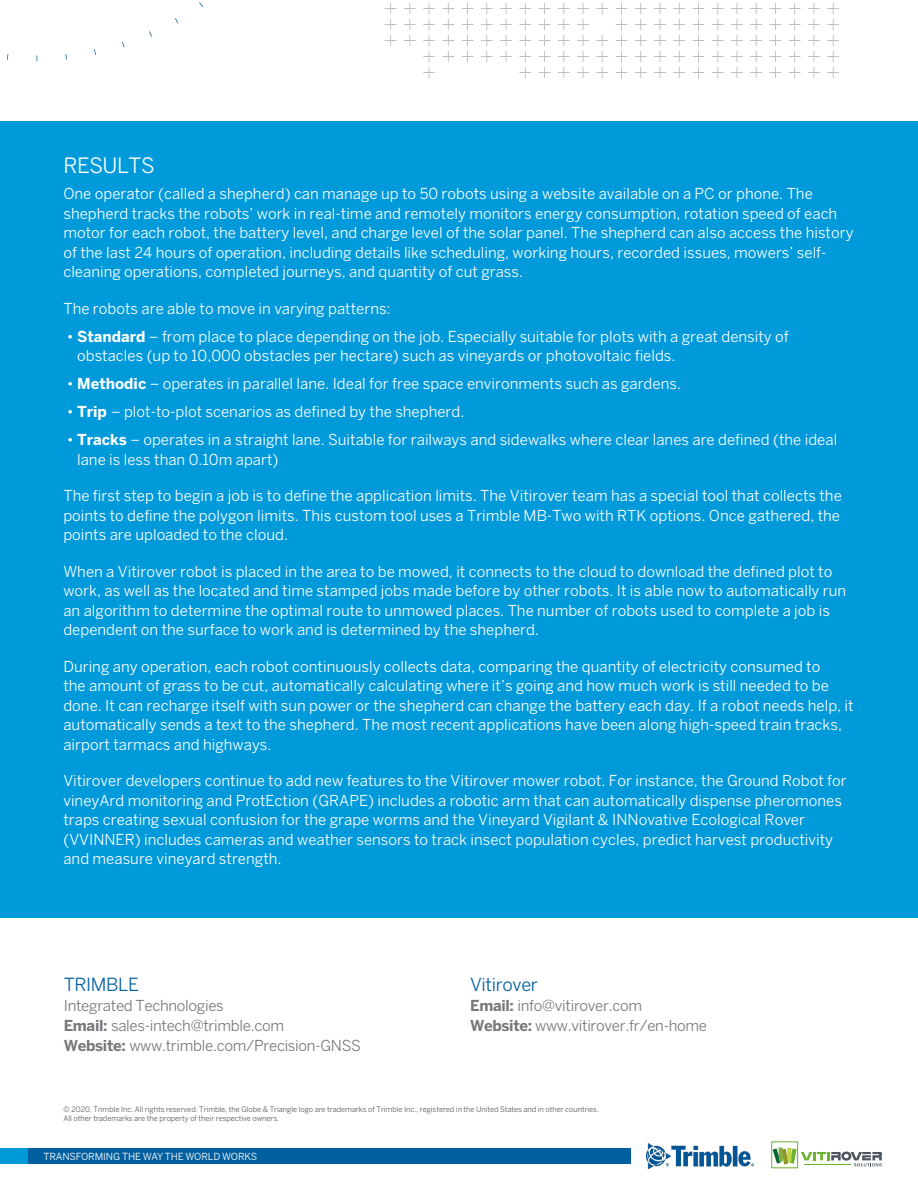
<style>
.page{position:relative;width:918px;height:1188px;background:#fff}
.page>*{position:absolute;margin:0;border:0;box-sizing:border-box;transform-origin:0 0}
.t1{font:21px "Benton Sans";letter-spacing:-.02em;color:#fff}
.t2{font:18px "Benton Sans";letter-spacing:-.02em;color:#005f9e}
.t3{font:15px/19.5px "Benton Sans";color:#fff}
.t4{font:15px/19.8px "Benton Sans";letter-spacing:-.02em;color:#76787b}
.t5{font:9.75px "Benton Sans";letter-spacing:-.01em;color:#fff}
.t6{font:7.5px/9px "Benton Sans";letter-spacing:-.01em;color:#58595b}
.s1{font-weight:700}
</style>
<div class="page">
<svg style="left:385px;top:3px;width:454px;height:75px"></svg>
<div style="left:0;top:1149px;width:629px;height:15px;background:#009ada"></div>
<div style="left:29px;top:1149px;width:602px;height:15px;background:#005f9e"></div>
<img style="left:647px;top:1144px;width:106px;height:25px">
<svg style="left:773px;top:1148px;width:109px;height:18px"></svg>
<div style="left:0;top:121px;width:918px;height:797px;background:#009ada"></div>
<h1 class="t1" style="left:63px;top:153px;width:93px">RESULTS</h1>
<p class="t3" style="left:63px;top:184px;width:792px">One operator (called a shepherd) can manage up to 50 robots using a website available on a PC or phone. The shepherd tracks the robots’ work in real-time and remotely monitors energy consumption, rotation speed of each motor for each robot, the battery level, and charge level of the solar panel. The shepherd can also access the history of the last 24 hours of operation, including details like scheduling, working hours, recorded issues, mowers’ self&shy;cleaning operations, completed journeys, and quantity of cut grass.</p>
<p class="t3" style="left:63px;top:298px;width:329px">The robots are able to move in varying patterns:</p>
<p class="t3" style="left:77px;top:326px;width:713px;text-indent:-10px">• <span class="s1">Standard</span> – from place to place depending on the job. Especially suitable for plots with a great density of obstacles (up to 10,000 obstacles per hectare) such as vineyards or photovoltaic fields.</p>
<p class="t3" style="left:67px;top:374px;width:616px">• <span class="s1">Methodic</span> – operates in parallel lane. Ideal for free space environments such as gardens.</p>
<p class="t3" style="left:67px;top:402px;width:399px">• <span class="s1">Trip</span> – plot-to-plot scenarios as defined by the shepherd.</p>
<p class="t3" style="left:77px;top:430px;width:762px;text-indent:-10px">• <span class="s1">Tracks</span> – operates in a straight lane. Suitable for railways and sidewalks where clear lanes are defined (the ideal lane is less than 0.10m apart)</p>
<p class="t3" style="left:63px;top:486px;width:780px;text-align:justify">The first step to begin a job is to define the application limits. The Vitirover team has a special tool that collects the points to define the polygon limits. This custom tool uses a Trimble MB-Two with RTK options. Once gathered, the points are uploaded to the cloud.</p>
<p class="t3" style="left:63px;top:561px;width:784px">When a Vitirover robot is placed in the area to be mowed, it connects to the cloud to download the defined plot to work, as well as the located and time stamped jobs made before by other robots. It is able now to automatically run an algorithm to determine the optimal route to unmowed places. The number of robots used to complete a job is dependent on the surface to work and is determined by the shepherd.</p>
<p class="t3" style="left:63px;top:656px;width:792px">During any operation, each robot continuously collects data, comparing the quantity of electricity consumed to<br>the amount of grass to be cut, automatically calculating where it’s going and how much work is still needed to be done. It can recharge itself with sun power or the shepherd can change the battery each day. If a robot needs help, it automatically sends a text to the shepherd. The most recent applications have been along high-speed train tracks, airport tarmacs and highways.</p>
<p class="t3" style="left:63px;top:771px;width:785px">Vitirover developers continue to add new features to the Vitirover mower robot. For instance, the Ground Robot for vineyArd monitoring and ProtEction (GRAPE) includes a robotic arm that can automatically dispense pheromones traps creating sexual confusion for the grape worms and the Vineyard Vigilant &amp; INNovative Ecological Rover (VVINNER) includes cameras and weather sensors to track insect population cycles, predict harvest productivity and measure vineyard strength.</p>
<p class="t2" style="left:64px;top:974px;width:77px">TRIMBLE</p>
<p class="t4" style="left:64px;top:996px;width:299px">Integrated Technologies<br><span class="s1">Email:</span> sales-intech@trimble.com<br><span class="s1">Website:</span> www.trimble.com/Precision-GNSS</p>
<p class="t2" style="left:470px;top:974px;width:69px">Vitirover</p>
<p class="t4" style="left:470px;top:996px;width:238px"><span class="s1">Email:</span> info@vitirover.com<br><span class="s1">Website:</span> www.vitirover.fr/en-home</p>
<p class="t6" style="left:64px;top:1105px;width:537px">© 2020, Trimble Inc. All rights reserved. Trimble, the Globe &amp; Triangle logo are trademarks of Trimble Inc., registered in the United States and in other countries.<br>All other trademarks are the property of their respective owners.</p>
<p class="t5" style="left:44px;top:1151px;width:215px">TRANSFORMING THE WAY THE WORLD WORKS</p>
</div>
